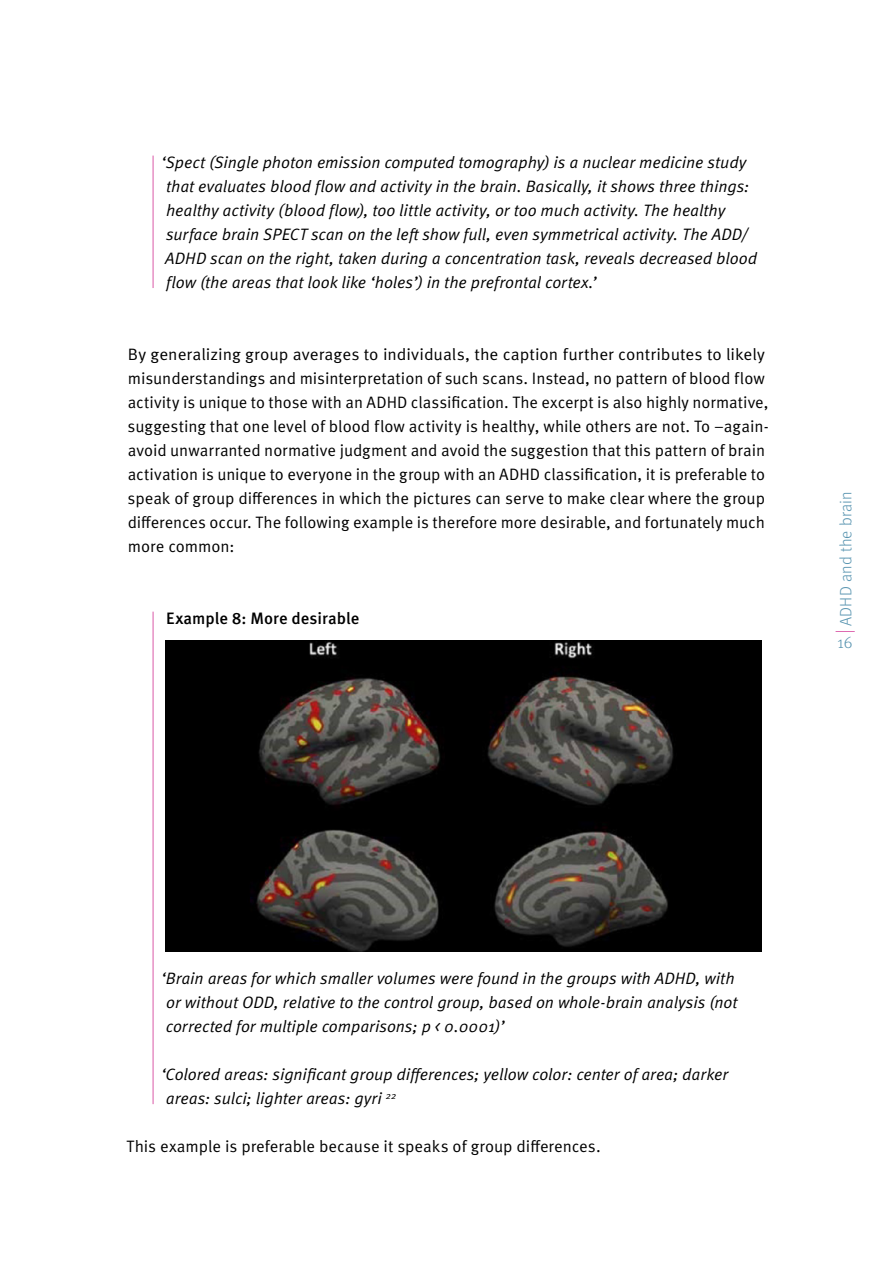
<style>
.page{position:relative;width:893px;height:1263px;background:#fff}
.page>*{position:absolute;margin:0;border:0;box-sizing:border-box;transform-origin:0 0}
.t1{font:16.5px/24px "Meta Pro Norm Ita";letter-spacing:-.005em;color:#000}
.t2{font:16.5px/24px "Meta Pro Norm";color:#000}
.t3{font:500 16.5px "Meta Pro";color:#000}
.t4{font:300 16.5px "Meta Pro";letter-spacing:.005em;color:#5894b0}
</style>
<div class="page">
<svg style="left:836px;top:631px;width:19px;height:1px"></svg>
<hr style="left:153px;top:156px;width:1px;height:132px;background:#de6bb1">
<hr style="left:153px;top:612px;width:1px;height:492px;background:#de6bb1">
<div style="left:166px;top:640px;width:596px;height:311px;background:#000"></div>
<img style="left:250px;top:641px;width:424px;height:310px">
<p class="t1" style="left:161px;top:149px;width:598px">‘Spect (Single photon emission computed tomography) is a nuclear medicine study that evaluates blood flow and activity in the brain. Basically, it shows three things: healthy activity (blood flow), too little activity, or too much activity. The healthy surface brain SPECT scan on the left show full, even symmetrical activity. The ADD/ ADHD scan on the right, taken during a concentration task, reveals decreased blood flow (the areas that look like ‘holes’) in the prefrontal cortex.’</p>
<p class="t2" style="left:128px;top:341px;width:643px">By generalizing group averages to individuals, the caption further contributes to likely misunderstandings and misinterpretation of such scans. Instead, no pattern of blood flow activity is unique to those with an ADHD classification. The excerpt is also highly normative, suggesting that one level of blood flow activity is healthy, while others are not. To –again&shy;avoid unwarranted normative judgment and avoid the suggestion that this pattern of brain activation is unique to everyone in the group with an ADHD classification, it is preferable to speak of group differences in which the pictures can serve to make clear where the group differences occur. The following example is therefore more desirable, and fortunately much more common:</p>
<p class="t3" style="left:166px;top:606px;width:195px">Example 8: More desirable</p>
<p class="t4" style="left:834px;top:626px;width:136px;rotate:-90deg">ADHD and the brain</p>
<p class="t4" style="left:838px;top:630px;width:17px">16</p>
<p class="t1" style="left:161px;top:965px;width:578px">‘Brain areas for which smaller volumes were found in the groups with ADHD, with or without ODD, relative to the control group, based on whole-brain analysis (not corrected for multiple comparisons; p &lt; 0.0001)’</p>
<p class="t1" style="left:161px;top:1061px;width:569px">‘Colored areas: significant group differences; yellow color: center of area; darker areas: sulci; lighter areas: gyri <sup>22</sup></p>
<p class="t2" style="left:127px;top:1133px;width:476px">This example is preferable because it speaks of group differences.</p>
</div>
